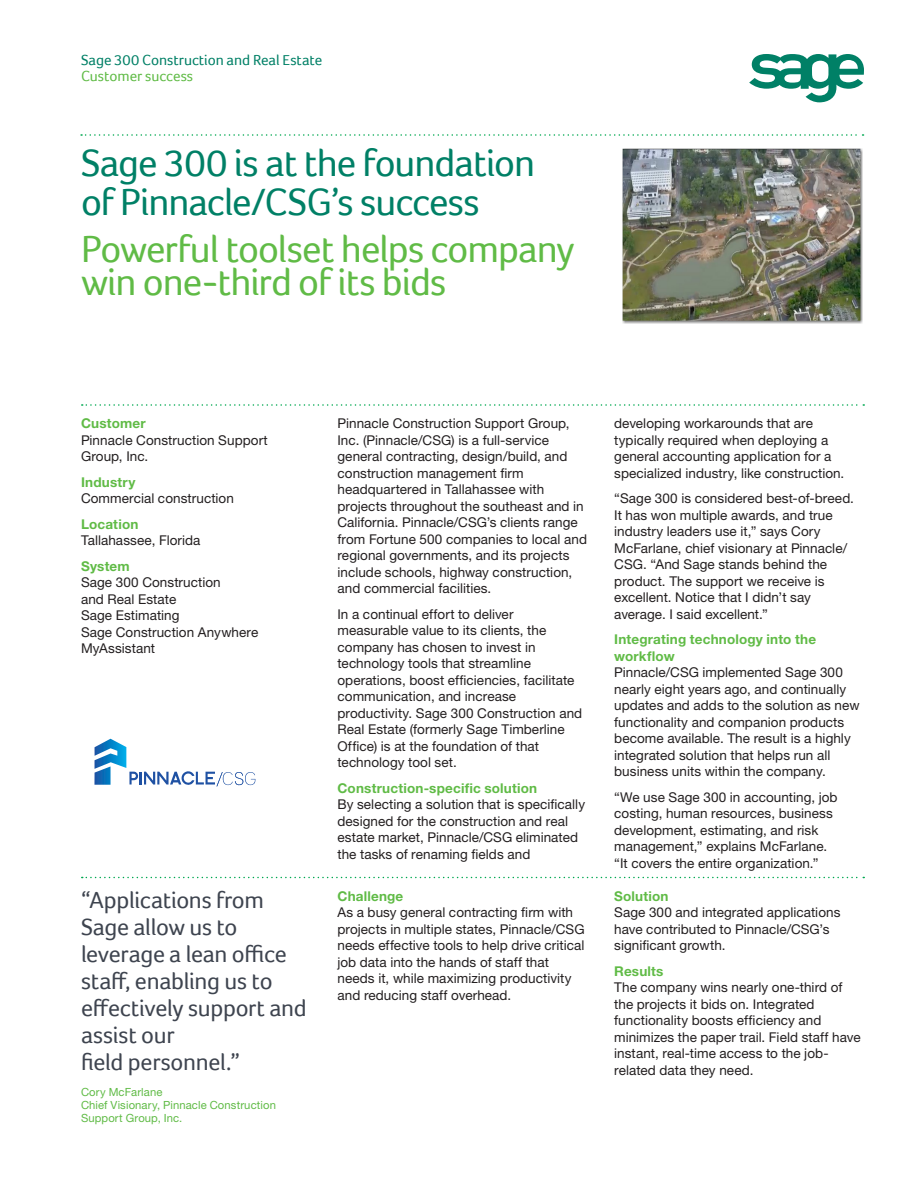
<style>
.page{position:relative;width:918px;height:1188px;background:#fff}
.page>*{position:absolute;margin:0;border:0;box-sizing:border-box;transform-origin:0 0}
.Headline_2{font:39px/33px "Foco";letter-spacing:-.025em;color:#60bb46}
.Headline_1{font:39px/39px "Foco";letter-spacing:-.025em;color:#008066}
.Pull_Out_Text{font:24px/27px "Foco";letter-spacing:-.01em;color:#3e444f}
.Product_Name{font:15px "Foco";color:#008066}
.Customer_Success{font:15px "Foco";color:#60bb46}
.Body_Text{font:13.5px/16.5px "Helvetica Neue LT Std";letter-spacing:.005em;color:#231f20}
.Subheads{font:700 13.5px/16.5px "Helvetica Neue LT Std";letter-spacing:.015em;color:#60bb46}
.Captions{font:11.25px/12.8px "Helvetica Neue LT Std";letter-spacing:.01em;color:#60bb46}
</style>
<div class="page">
<svg style="left:81px;top:134px;width:783px;height:2px"></svg>
<svg style="left:82px;top:404px;width:782px;height:2px"></svg>
<svg style="left:82px;top:877px;width:782px;height:1px"></svg>
<img style="left:623px;top:148px;width:239px;height:176px">
<svg style="left:749px;top:54px;width:115px;height:48px"></svg>
<svg style="left:129px;top:771px;width:126px;height:15px"></svg>
<img style="left:94px;top:739px;width:32px;height:29px">
<svg style="left:94px;top:766px;width:17px;height:19px"></svg>
<p class="Product_Name" style="left:81px;top:51px;width:243px">Sage 300 Construction and Real Estate</p>
<p class="Customer_Success" style="left:81px;top:67px;width:114px">Customer success</p>
<p class="Headline_1" style="left:81px;top:143px;width:456px">Sage 300 is at the foundation of Pinnacle/CSG’s success</p>
<p class="Headline_2" style="left:81px;top:232px;width:495px">Powerful toolset helps company win one-third of its bids</p>
<p class="Subheads" style="left:81px;top:415px;width:66px">Customer</p>
<p class="Body_Text" style="left:81px;top:431px;width:188px">Pinnacle Construction Support<br>Group, Inc.</p>
<p class="Subheads" style="left:81px;top:473px;width:56px">Industry</p>
<p class="Body_Text" style="left:81px;top:490px;width:154px">Commercial construction</p>
<p class="Subheads" style="left:81px;top:515px;width:59px">Location</p>
<p class="Body_Text" style="left:81px;top:532px;width:121px">Tallahassee, Florida</p>
<p class="Subheads" style="left:81px;top:557px;width:50px">System</p>
<p class="Body_Text" style="left:81px;top:574px;width:179px">Sage 300 Construction<br>and Real Estate<br>Sage Estimating<br>Sage Construction Anywhere<br>MyAssistant</p>
<p class="Pull_Out_Text" style="left:81px;top:886px;width:227px">“Applications from<br>Sage allow us to leverage a lean office staff, enabling us to effectively support and assist our<br>field personnel.”</p>
<p class="Captions" style="left:81px;top:1086px;width:196px">Cory McFarlane<br>Chief Visionary, Pinnacle Construction<br>Support Group, Inc.</p>
<p class="Body_Text" style="left:338px;top:415px;width:251px">Pinnacle Construction Support Group, Inc. (Pinnacle/CSG) is a full-service general contracting, design/build, and construction management firm headquartered in Tallahassee with projects throughout the southeast and in California. Pinnacle/CSG’s clients range from Fortune 500 companies to local and regional governments, and its projects include schools, highway construction, and commercial facilities.</p>
<p class="Body_Text" style="left:338px;top:605px;width:246px">In a continual effort to deliver measurable value to its clients, the company has chosen to invest in technology tools that streamline operations, boost efficiencies, facilitate communication, and increase productivity. Sage 300 Construction and Real Estate (formerly Sage Timberline Office) is at the foundation of that technology tool set.</p>
<p class="Subheads" style="left:338px;top:779px;width:201px">Construction-specific solution</p>
<p class="Body_Text" style="left:338px;top:796px;width:249px">By selecting a solution that is specifically designed for the construction and real estate market, Pinnacle/CSG eliminated the tasks of renaming fields and</p>
<p class="Subheads" style="left:338px;top:887px;width:67px">Challenge</p>
<p class="Body_Text" style="left:338px;top:904px;width:249px">As a busy general contracting firm with projects in multiple states, Pinnacle/CSG needs effective tools to help drive critical job data into the hands of staff that needs it, while maximizing productivity and reducing staff overhead.</p>
<p class="Body_Text" style="left:614px;top:415px;width:232px">developing workarounds that are typically required when deploying a general accounting application for a specialized industry, like construction.</p>
<p class="Body_Text" style="left:614px;top:490px;width:241px">“Sage 300 is considered best-of-breed.<br>It has won multiple awards, and true industry leaders use it,” says Cory McFarlane, chief visionary at Pinnacle/ CSG. “And Sage stands behind the product. The support we receive is excellent. Notice that I didn’t say average. I said excellent.”</p>
<p class="Subheads" style="left:614px;top:631px;width:203px">Integrating technology into the workflow</p>
<p class="Body_Text" style="left:614px;top:664px;width:247px">Pinnacle/CSG implemented Sage 300 nearly eight years ago, and continually updates and adds to the solution as new functionality and companion products become available. The result is a highly integrated solution that helps run all business units within the company.</p>
<p class="Body_Text" style="left:614px;top:788px;width:225px">“We use Sage 300 in accounting, job costing, human resources, business development, estimating, and risk management,” explains McFarlane. “It covers the entire organization.”</p>
<p class="Subheads" style="left:614px;top:887px;width:56px">Solution</p>
<p class="Body_Text" style="left:614px;top:904px;width:228px">Sage 300 and integrated applications have contributed to Pinnacle/CSG’s significant growth.</p>
<p class="Subheads" style="left:614px;top:962px;width:51px">Results</p>
<p class="Body_Text" style="left:614px;top:979px;width:248px">The company wins nearly one-third of the projects it bids on. Integrated functionality boosts efficiency and minimizes the paper trail. Field staff have instant, real-time access to the job&shy;related data they need.</p>
</div>
